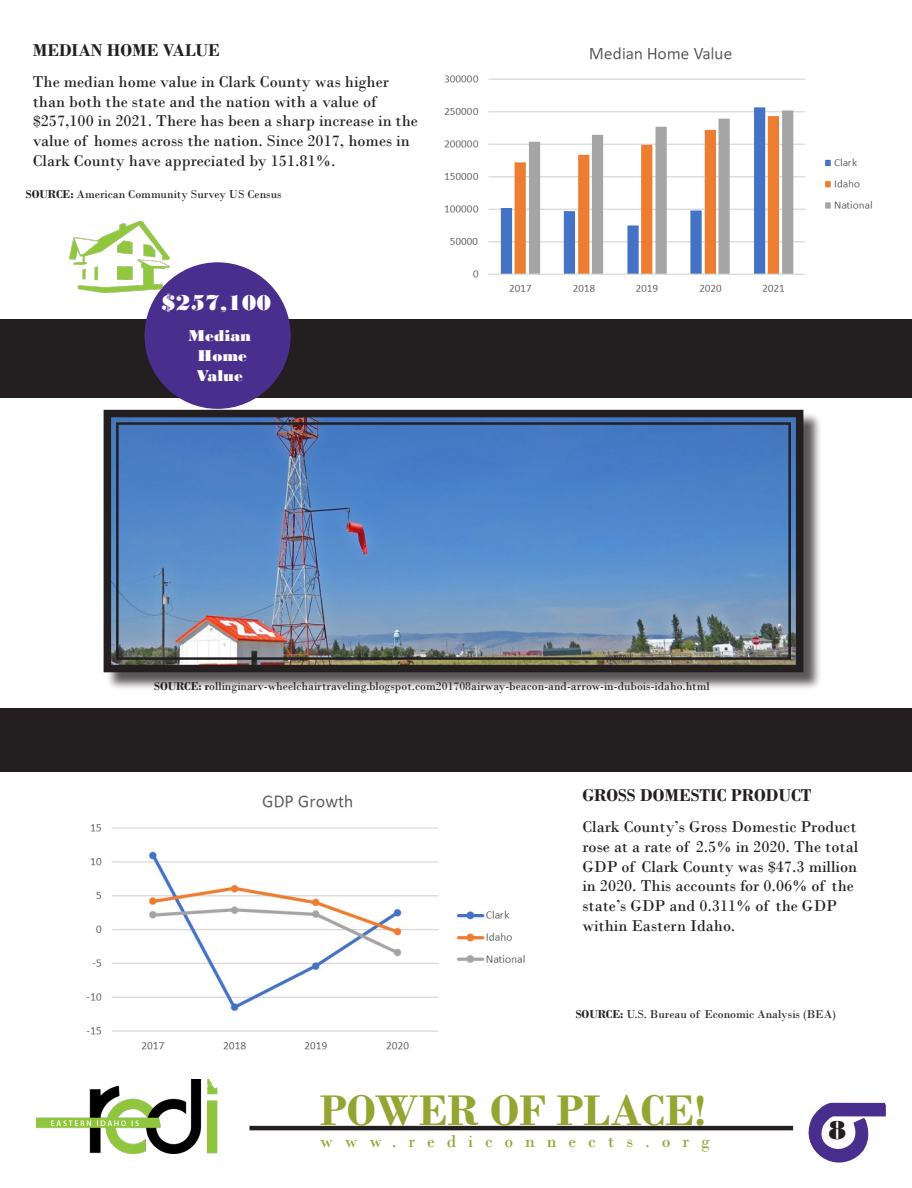
<style>
.page{position:relative;width:912px;height:1188px;background:#fff}
.page>*{position:absolute;margin:0;border:0;box-sizing:border-box;transform-origin:0 0}
.t1{font:700 45px "Bodoni";color:#95a532}
.t2{font:27px "Bodoni MT Black";color:#231f20}
.t3{font:22.5px "Bodoni MT Black";color:#fff}
.t4{font:700 18px "Bodoni";color:#231f20}
.t5{font:18px "Bodoni";letter-spacing:.66em;color:#95a532}
.t6{font:16.5px/19.8px "Bodoni";color:#231f20}
.t7{font:16.5px "Bodoni MT Black";color:#fff}
.t8{font:12px "Bodoni";color:#231f20}
.s1{font-weight:700}
</style>
<div class="page">
<hr style="left:249px;top:1126px;width:543px;height:4px;background:#231f20">
<img style="left:37px;top:1080px;width:180px;height:73px">
<div style="left:0;top:708px;width:911px;height:63px;background:#231f20"></div>
<img style="left:86px;top:795px;width:439px;height:255px">
<img style="left:444px;top:47px;width:428px;height:245px">
<div style="left:0;top:319px;width:911px;height:78px;background:#231f20"></div>
<svg style="left:808px;top:1102px;width:78px;height:61px"></svg>
<div style="left:106px;top:412px;width:716px;height:279px;background:#231f20;opacity:.75"></div>
<svg style="left:103px;top:406px;width:704px;height:270px;background:#5d83b2"></svg>
<div style="left:116px;top:422px;width:674px;height:238px;border:3px solid #231f20"></div>
<div style="left:144px;top:262px;width:146px;height:147px;background:#4a2e8e;border-radius:50%"></div>
<img style="left:69px;top:222px;width:100px;height:70px">
<p class="t4" style="left:33px;top:40px;width:188px">MEDIAN HOME VALUE</p>
<p class="t6" style="left:33px;top:72px;width:386px">The median home value in Clark County was higher than both the state and the nation with a value of $257,100 in 2021. There has been a sharp increase in the value of homes across the nation. Since 2017, homes in Clark County have appreciated by 151.81%.</p>
<p class="t8" style="left:26px;top:187px;width:257px"><span class="s1">SOURCE:</span> American Community Survey US Census</p>
<p class="t3" style="left:161px;top:290px;width:112px">$257,100</p>
<p class="t7" style="left:188px;top:326px;width:65px">Median</p>
<p class="t7" style="left:197px;top:346px;width:51px">Home</p>
<p class="t7" style="left:196px;top:366px;width:48px">Value</p>
<p class="t8" style="left:154px;top:679px;width:557px"><span class="s1">SOURCE: r</span>ollinginarv-wheelchairtraveling.blogspot.com201708airway-beacon-and-arrow-in-dubois-idaho.html</p>
<p class="t4" style="left:582px;top:785px;width:230px">GROSS DOMESTIC PRODUCT</p>
<p class="t6" style="left:582px;top:817px;width:277px">Clark County’s Gross Domestic Product rose at a rate of 2.5% in 2020. The total GDP of Clark County was $47.3 million in 2020. This accounts for 0.06% of the state’s GDP and 0.311% of the GDP within Eastern Idaho.</p>
<p class="t8" style="left:575px;top:1007px;width:262px"><span class="s1">SOURCE:</span> U.S. Bureau of Economic Analysis (BEA)</p>
<p class="t1" style="left:320px;top:1083px;width:387px">POWER OF PLACE!</p>
<p class="t5" style="left:320px;top:1130px;width:391px">www.rediconnects.org</p>
<p class="t2" style="left:828px;top:1114px;width:19px">8</p>
</div>
